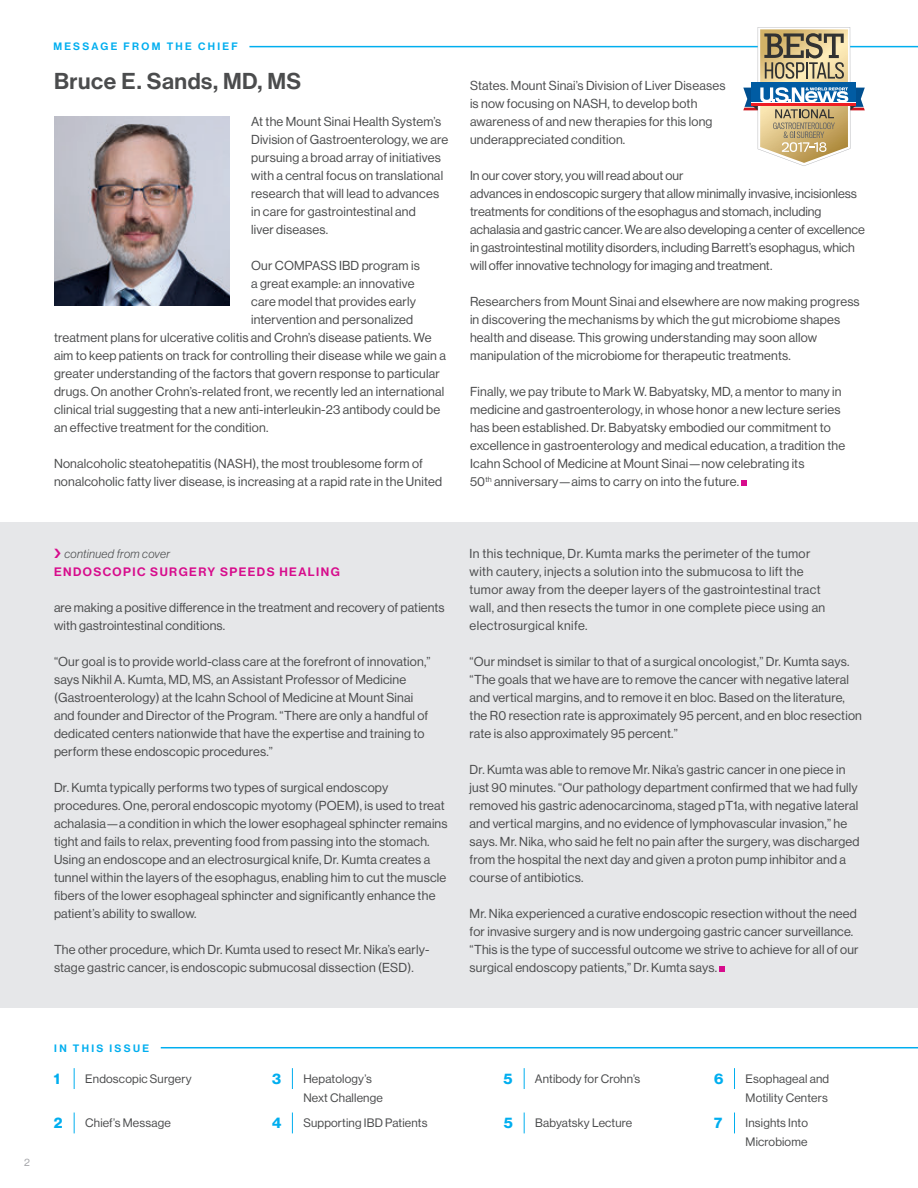
<style>
.page{position:relative;width:918px;height:1188px;background:#fff}
.page>*{position:absolute;margin:0;border:0;box-sizing:border-box;transform-origin:0 0}
.t1{font:22.5px "N Haas Grotesk DS Std 65 Md";letter-spacing:.025em;color:#4b4c4d}
.t2{font:15px "N Haas Grotesk DS Std 75 Bd";color:#00aeef}
.t3{font:12.75px/18px "N Haas Grotesk DS Std 55 Rg";letter-spacing:.015em;color:#4b4c4d}
.t4{font:12px/18.8px "N Haas Grotesk DS Std 55 Rg";letter-spacing:.015em;color:#4b4c4d}
.t5{font:12px "N Haas Grotesk DS Std 65 Md";letter-spacing:.115em;color:#d70c8c}
.t6{font:12px "N Haas Grotesk DS Std 46 Lt It";letter-spacing:.03em;color:#4b4c4d}
.t7{font:10.5px "N Haas Grotesk DS Std 65 Md";letter-spacing:.215em;color:#00aeef}
.t8{font:10.5px "N Haas Grotesk DS Std 55 Rg";color:#a3a4a8}
</style>
<div class="page">
<div style="left:0;top:522px;width:918px;height:486px;background:#e6e7e9"></div>
<svg style="left:720px;top:966px;width:5px;height:6px"></svg>
<hr style="left:249px;top:46px;width:669px;height:1px;background:#00aeef">
<svg style="left:743px;top:27px;width:122px;height:139px"></svg>
<svg style="left:742px;top:480px;width:5px;height:6px"></svg>
<img style="left:54px;top:117px;width:176px;height:189px">
<svg style="left:292px;top:1068px;width:1px;height:21px"></svg>
<svg style="left:292px;top:1113px;width:1px;height:20px"></svg>
<svg style="left:74px;top:1068px;width:1px;height:21px"></svg>
<svg style="left:524px;top:1068px;width:1px;height:21px"></svg>
<svg style="left:524px;top:1113px;width:1px;height:20px"></svg>
<svg style="left:734px;top:1113px;width:1px;height:20px"></svg>
<svg style="left:734px;top:1068px;width:1px;height:21px"></svg>
<hr style="left:161px;top:1047px;width:757px;height:1px;background:#00aeef">
<svg style="left:74px;top:1113px;width:1px;height:20px"></svg>
<p class="t7" style="left:53px;top:41px;width:186px">MESSAGE FROM THE CHIEF</p>
<h1 class="t1" style="left:54px;top:68px;width:249px">Bruce E. Sands, MD, MS</h1>
<p class="t3" style="left:251px;top:113px;width:199px">At the Mount Sinai Health System’s Division of Gastroenterology, we are pursuing a broad array of initiatives with a central focus on translational research that will lead to advances in care for gastrointestinal and<br>liver diseases.</p>
<p class="t3" style="left:251px;top:257px;width:170px">Our COMPASS IBD program is</p>
<p class="t3" style="left:251px;top:275px;width:165px">a great example: an innovative</p>
<p class="t3" style="left:251px;top:293px;width:166px">care model that provides early</p>
<p class="t3" style="left:251px;top:311px;width:164px">intervention and personalized</p>
<p class="t3" style="left:54px;top:329px;width:379px">treatment plans for ulcerative colitis and Crohn’s disease patients. We</p>
<p class="t3" style="left:54px;top:347px;width:393px">aim to keep patients on track for controlling their disease while we gain a</p>
<p class="t3" style="left:54px;top:365px;width:387px">greater understanding of the factors that govern response to particular</p>
<p class="t3" style="left:54px;top:383px;width:392px">drugs. On another Crohn’s-related front, we recently led an international</p>
<p class="t3" style="left:54px;top:401px;width:388px">clinical trial suggesting that a new anti-interleukin-23 antibody could be</p>
<p class="t3" style="left:54px;top:419px;width:216px">an effective treatment for the condition.</p>
<p class="t3" style="left:54px;top:455px;width:390px">Nonalcoholic steatohepatitis (NASH), the most troublesome form of nonalcoholic fatty liver disease, is increasing at a rapid rate in the United</p>
<p class="t3" style="left:470px;top:77px;width:257px">States. Mount Sinai’s Division of Liver Diseases is now focusing on NASH, to develop both awareness of and new therapies for this long underappreciated condition.</p>
<p class="t3" style="left:470px;top:167px;width:396px">In our cover story, you will read about our<br>advances in endoscopic surgery that allow minimally invasive, incisionless treatments for conditions of the esophagus and stomach, including achalasia and gastric cancer. We are also developing a center of excellence in gastrointestinal motility disorders, including Barrett’s esophagus, which will offer innovative technology for imaging and treatment.</p>
<p class="t3" style="left:470px;top:293px;width:391px">Researchers from Mount Sinai and elsewhere are now making progress in discovering the mechanisms by which the gut microbiome shapes health and disease. This growing understanding may soon allow manipulation of the microbiome for therapeutic treatments.</p>
<p class="t3" style="left:470px;top:383px;width:377px">Finally, we pay tribute to Mark W. Babyatsky, MD, a mentor to many in medicine and gastroenterology, in whose honor a new lecture series has been established. Dr. Babyatsky embodied our commitment to excellence in gastroenterology and medical education, a tradition the Icahn School of Medicine at Mount Sinai—now celebrating its<br>50<sup>th</sup> anniversary—aims to carry on into the future.</p>
<p class="t6" style="left:64px;top:547px;width:107px">continued from cover</p>
<p class="t5" style="left:54px;top:565px;width:287px">ENDOSCOPIC SURGERY SPEEDS HEALING</p>
<p class="t3" style="left:54px;top:599px;width:392px">are making a positive difference in the treatment and recovery of patients with gastrointestinal conditions.</p>
<p class="t3" style="left:54px;top:653px;width:378px">“Our goal is to provide world-class care at the forefront of innovation,” says Nikhil A. Kumta, MD, MS, an Assistant Professor of Medicine (Gastroenterology) at the Icahn School of Medicine at Mount Sinai and founder and Director of the Program. “There are only a handful of dedicated centers nationwide that have the expertise and training to perform these endoscopic procedures.”</p>
<p class="t3" style="left:54px;top:779px;width:395px">Dr. Kumta typically performs two types of surgical endoscopy procedures. One, peroral endoscopic myotomy (POEM), is used to treat achalasia—a condition in which the lower esophageal sphincter remains tight and fails to relax, preventing food from passing into the stomach.<br>Using an endoscope and an electrosurgical knife, Dr. Kumta creates a tunnel within the layers of the esophagus, enabling him to cut the muscle fibers of the lower esophageal sphincter and significantly enhance the patient’s ability to swallow.</p>
<p class="t3" style="left:54px;top:941px;width:377px">The other procedure, which Dr. Kumta used to resect Mr. Nika’s early&shy;stage gastric cancer, is endoscopic submucosal dissection (ESD).</p>
<p class="t3" style="left:470px;top:545px;width:357px">In this technique, Dr. Kumta marks the perimeter of the tumor with cautery, injects a solution into the submucosa to lift the tumor away from the deeper layers of the gastrointestinal tract wall, and then resects the tumor in one complete piece using an electrosurgical knife.</p>
<p class="t3" style="left:470px;top:653px;width:394px">“Our mindset is similar to that of a surgical oncologist,” Dr. Kumta says. “The goals that we have are to remove the cancer with negative lateral and vertical margins, and to remove it en bloc. Based on the literature, the R0 resection rate is approximately 95 percent, and en bloc resection rate is also approximately 95 percent.”</p>
<p class="t3" style="left:470px;top:761px;width:391px">Dr. Kumta was able to remove Mr. Nika’s gastric cancer in one piece in just 90 minutes. “Our pathology department confirmed that we had fully removed his gastric adenocarcinoma, staged pT1a, with negative lateral and vertical margins, and no evidence of lymphovascular invasion,” he says. Mr. Nika, who said he felt no pain after the surgery, was discharged from the hospital the next day and given a proton pump inhibitor and a course of antibiotics.</p>
<p class="t3" style="left:470px;top:905px;width:390px">Mr. Nika experienced a curative endoscopic resection without the need for invasive surgery and is now undergoing gastric cancer surveillance. “This is the type of successful outcome we strive to achieve for all of our surgical endoscopy patients,” Dr. Kumta says.</p>
<p class="t8" style="left:24px;top:1157px;width:7px">2</p>
<p class="t7" style="left:54px;top:1042px;width:96px">IN THIS ISSUE</p>
<p class="t2" style="left:54px;top:1070px;width:8px">1</p>
<p class="t4" style="left:85px;top:1069px;width:108px">Endoscopic Surgery</p>
<p class="t2" style="left:54px;top:1114px;width:10px">2</p>
<p class="t4" style="left:85px;top:1114px;width:87px">Chief’s Message</p>
<p class="t2" style="left:272px;top:1070px;width:10px">3</p>
<p class="t2" style="left:272px;top:1114px;width:11px">4</p>
<p class="t2" style="left:714px;top:1070px;width:11px">6</p>
<p class="t4" style="left:746px;top:1069px;width:85px">Esophageal and<br>Motility Centers</p>
<p class="t2" style="left:503px;top:1070px;width:11px">5</p>
<p class="t4" style="left:303px;top:1069px;width:81px">Hepatology’s<br>Next Challenge</p>
<p class="t4" style="left:535px;top:1069px;width:107px">Antibody for Crohn’s</p>
<p class="t4" style="left:535px;top:1114px;width:99px">Babyatsky Lecture</p>
<p class="t2" style="left:714px;top:1114px;width:10px">7</p>
<p class="t4" style="left:746px;top:1114px;width:64px">Insights Into<br>Microbiome</p>
<p class="t2" style="left:504px;top:1114px;width:11px">5</p>
<p class="t4" style="left:303px;top:1114px;width:126px">Supporting IBD Patients</p>
</div>
